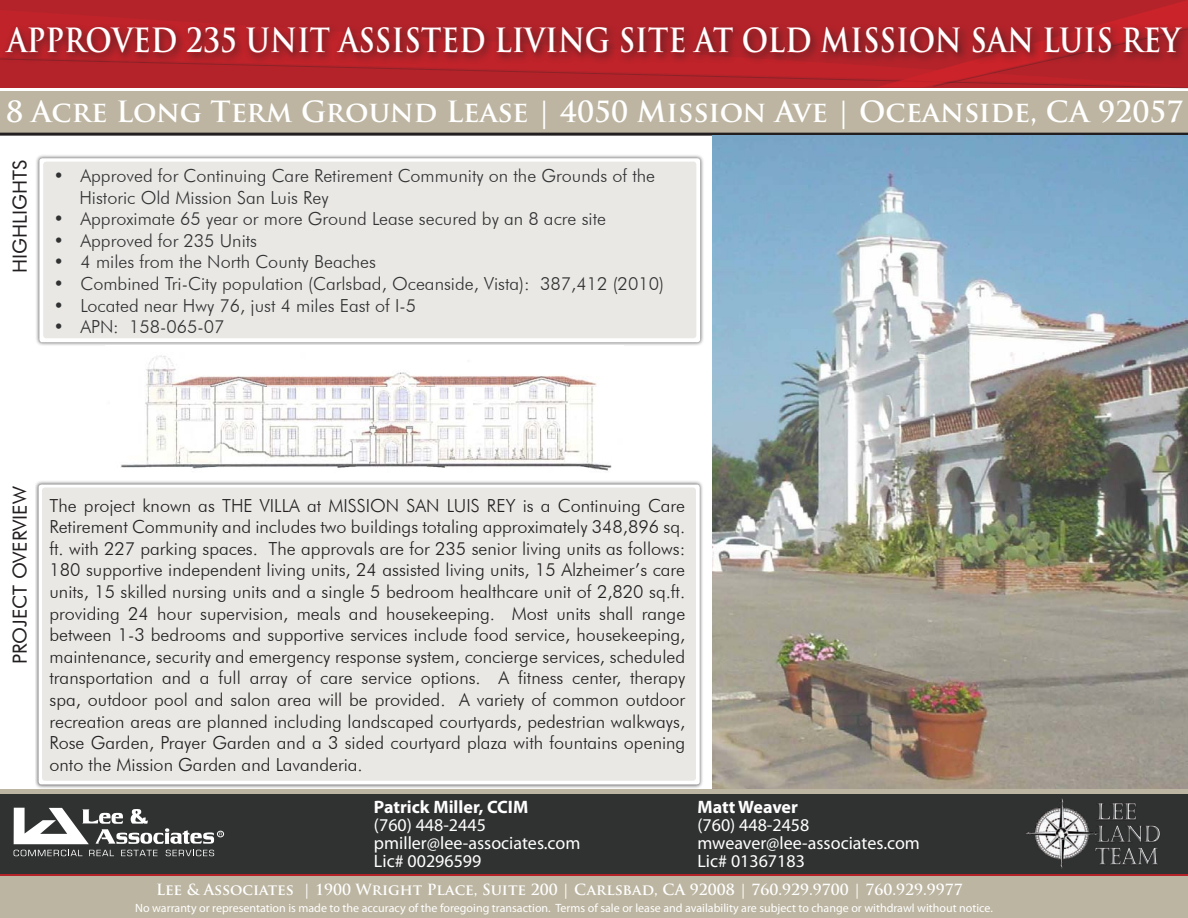
<style>
.page{position:relative;width:1188px;height:918px;background:#fff}
.page>*{position:absolute;margin:0;border:0;box-sizing:border-box;transform-origin:0 0}
.t1{font:700 32.55px "Trajan Pro";color:#fff;scale:.88 1}
.t2{font:700 28.5px "Trajan Pro";color:#fff}
.t3{font:19.5px "Futura BT";color:#231f20}
.t4{font:300 18px/21.6px "Futura BT";color:#231f20;text-align:justify}
.t5{font:300 18px "Futura BT";color:#303131}
.t6{font:18px/18px "Myriad Pro";color:#fff}
.t7{font:700 18px "Myriad Pro";color:#fff}
.t8{font:700 15px "Trajan Pro";color:#fff}
.t9{font:12px "Myriad Pro";color:#fff}
</style>
<div class="page">
<div style="left:0;top:793px;width:1188px;height:81px;background:#303131"></div>
<div style="left:0;top:875px;width:1188px;height:43px;background:#bcb5a1"></div>
<hr style="left:0;top:874px;width:1188px;height:2px;background:#b5232a">
<hr style="left:0;top:789px;width:1188px;height:4px;background:#bcb5a1">
<div style="left:1px;top:91px;width:1187px;height:44px;background:#bdb5a1"></div>
<hr style="left:0;top:133px;width:1188px;height:3px;background:#231f20">
<svg style="left:14px;top:807px;width:210px;height:49px"></svg>
<div style="left:217px;top:831px;width:7px;height:6px;border:1px solid #fff;border-radius:50%"></div>
<div style="left:0;top:23px;width:1188px;height:77px;background:#231f20;opacity:.75"></div>
<svg style="left:0;top:0;width:1188px;height:89px;background:#b1242b"></svg>
<img style="left:1007px;top:793px;width:157px;height:76px">
<div style="left:35px;top:154px;width:675px;height:198px;background:#231f20;opacity:.75"></div>
<div style="left:39px;top:158px;width:661px;height:184px;background:#fff;border-radius:3px"></div>
<img style="left:712px;top:136px;width:476px;height:653px">
<div style="left:43px;top:162px;width:653px;height:176px;background:#e9e8e5;border-radius:3px"></div>
<div style="left:35px;top:480px;width:675px;height:315px;background:#231f20;opacity:.75"></div>
<div style="left:39px;top:484px;width:661px;height:300px;background:#fff;border-radius:3px"></div>
<div style="left:42px;top:488px;width:654px;height:293px;background:#e9e8e5;border-radius:3px"></div>
<img style="left:105px;top:345px;width:519px;height:126px">
<h1 class="t1" style="left:7px;top:20px;width:1335px">approved 235 unit ass isted living s ite at old miss ion san luis rey</h1>
<h2 class="t2" style="left:6px;top:93px;width:1179px">8 Acre Long Term Ground Lease | 4050 Mission Ave | Oceanside, CA 92057</h2>
<p class="t3" style="left:8px;top:273px;width:112px;rotate:-90deg">h ighlights</p>
<p class="t5" style="left:54px;top:165px;width:603px">• Approved for Continuing Care Retirement Community on the Grounds of the</p>
<p class="t5" style="left:79px;top:186px;width:251px">Historic Old Mission San Luis Rey</p>
<p class="t5" style="left:54px;top:208px;width:554px">• Approximate 65 year or more Ground Lease secured by an 8 acre site</p>
<p class="t5" style="left:54px;top:230px;width:205px">• Approved for 235 Units</p>
<p class="t5" style="left:54px;top:251px;width:324px">• 4 miles from the North County Beaches</p>
<p class="t5" style="left:54px;top:273px;width:612px">• Combined Tri-City population (Carlsbad, Oceanside, Vista): 387,412 (2010)</p>
<p class="t5" style="left:54px;top:294px;width:364px">• Located near Hwy 76, just 4 miles East of I-5</p>
<p class="t5" style="left:54px;top:316px;width:173px">• APN: 158-065-07</p>
<p class="t3" style="left:8px;top:664px;width:179px;rotate:-90deg">proj ect overview</p>
<p class="t4" style="left:50px;top:494px;width:637px">The project known as THE VILLA at MISSION SAN LUIS REY is a Continuing Care Retirement Community and includes two buildings totaling approximately 348,896 sq. ft. with 227 parking spaces. The approvals are for 235 senior living units as follows:<br>180 supportive independent living units, 24 assisted living units, 15 Alzheimer’s care units, 15 skilled nursing units and a single 5 bedroom healthcare unit of 2,820 sq.ft. providing 24 hour supervision, meals and housekeeping. Most units shall range between 1-3 bedrooms and supportive services include food service, housekeeping, maintenance, security and emergency response system, concierge services, scheduled transportation and a full array of care service options. A fitness center, therapy spa, outdoor pool and salon area will be provided. A variety of common outdoor recreation areas are planned including landscaped courtyards, pedestrian walkways, Rose Garden, Prayer Garden and a 3 sided courtyard plaza with fountains opening onto the Mission Garden and Lavanderia.</p>
<p class="t7" style="left:374px;top:795px;width:156px">Patrick Miller, CCIM</p>
<p class="t6" style="left:374px;top:816px;width:208px">(760) 448-2445 pmiller@lee-associates.com<br>Lic# 00296599</p>
<p class="t7" style="left:698px;top:795px;width:102px">Matt Weaver</p>
<p class="t6" style="left:698px;top:816px;width:224px">(760) 448-2458 mweaver@lee-associates.com<br>Lic# 01367183</p>
<p class="t8" style="left:171px;top:874px;width:779px">Lee &amp; Associates | 5872 Owens Ave, Suite 200 | Carlsbad, CA 92008 | 760.929.9700 | 760.929.9977</p>
<p class="t9" style="left:135px;top:901px;width:859px">No warranty or representation is made to the accuracy of the foregoing transaction. Terms of sale or lease and availability are subject to change or withdrawl without notice.</p>
<p class="t8" style="left:156px;top:880px;width:808px">Lee &amp; Associates | 1900 Wright Place, Suite 200 | Carlsbad, CA 92008 | 760.929.9700 | 760.929.9977</p>
</div>
